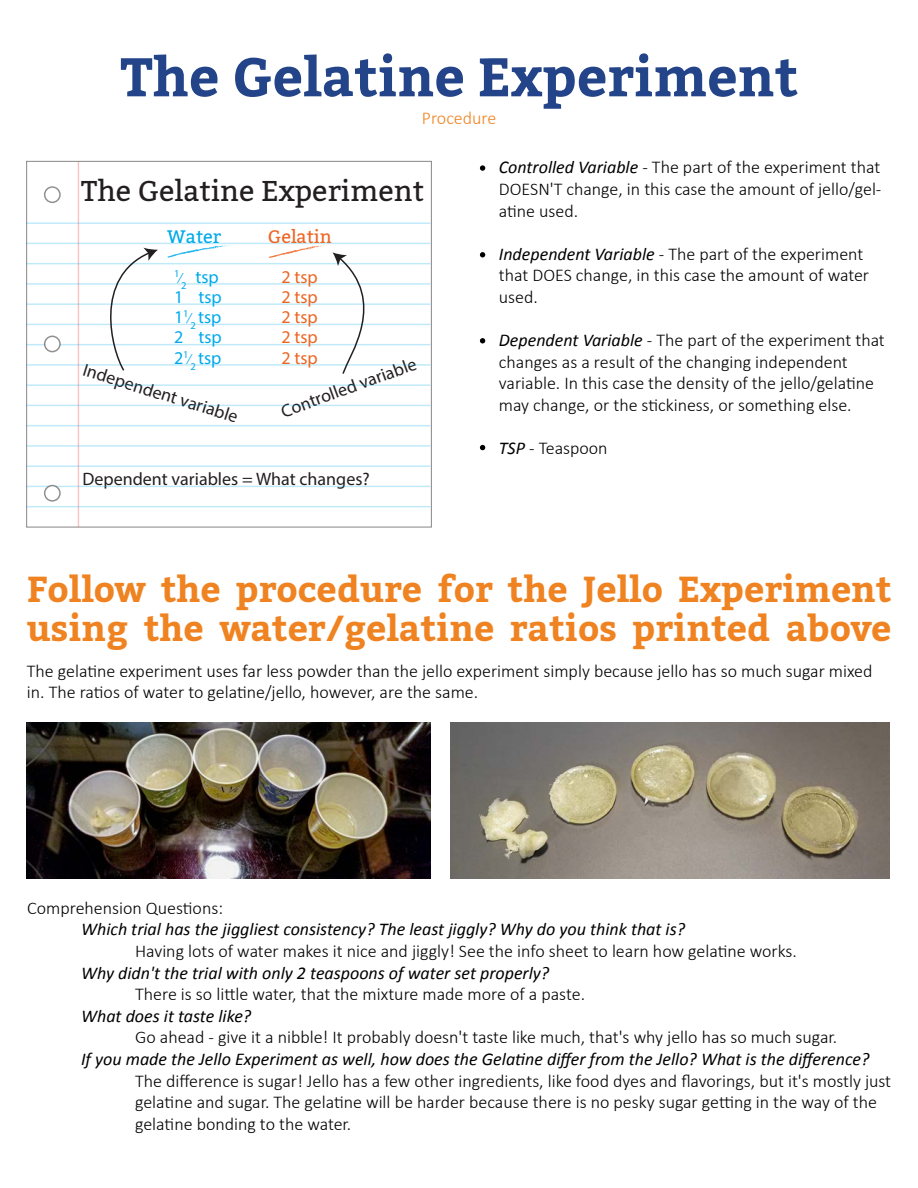
<style>
.page{position:relative;width:918px;height:1188px;background:#fff}
.page>*{position:absolute;margin:0;border:0;box-sizing:border-box;transform-origin:0 0}
.t1{font:700 54px "Kadwa";color:#234488}
.t2{font:700 36px/39px "Kadwa";color:#f08321}
.t3{font:28.5px "Kadwa";color:#231f20}
.t4{font:300 18px/21.6px "Calibri";color:#000}
.t5{font:italic 18px "Calibri";color:#000}
.t6{font:18px "Myriad Pro";color:#231f20}
.t7{font:18px/20.2px "Myriad Pro";color:#00aaeb}
.t8{font:18px/20.2px "Myriad Pro";color:#ee6522;text-align:justify}
.t9{font:300 18px "Calibri";color:#f08321}
.t10{font:18px "Kadwa";color:#ee6522}
.t11{font:18px "Kadwa";color:#00aaeb}
.s1{font-size:15px}
.s2{font-weight:400;font-style:italic}
</style>
<div class="page">
<img style="left:450px;top:723px;width:440px;height:155px">
<img style="left:26px;top:723px;width:404px;height:156px">
<hr style="left:78px;top:162px;width:1px;height:365px;background:#e91c24">
<hr style="left:26px;top:222px;width:404px;height:2px;background:#00aaeb">
<hr style="left:26px;top:243px;width:404px;height:1px;background:#00aaeb">
<hr style="left:26px;top:263px;width:404px;height:1px;background:#00aaeb">
<hr style="left:26px;top:283px;width:404px;height:2px;background:#00aaeb">
<hr style="left:26px;top:303px;width:404px;height:2px;background:#00aaeb">
<hr style="left:26px;top:324px;width:404px;height:1px;background:#00aaeb">
<hr style="left:26px;top:344px;width:404px;height:1px;background:#00aaeb">
<hr style="left:26px;top:364px;width:404px;height:2px;background:#00aaeb">
<hr style="left:26px;top:384px;width:404px;height:2px;background:#00aaeb">
<hr style="left:26px;top:405px;width:404px;height:1px;background:#00aaeb">
<hr style="left:26px;top:425px;width:404px;height:1px;background:#00aaeb">
<hr style="left:26px;top:445px;width:404px;height:2px;background:#00aaeb">
<hr style="left:26px;top:465px;width:404px;height:2px;background:#00aaeb">
<hr style="left:26px;top:486px;width:404px;height:1px;background:#00aaeb">
<hr style="left:26px;top:506px;width:404px;height:1px;background:#00aaeb">
<div style="left:45px;top:336px;width:15px;height:16px;background:#fff;border-radius:50%"></div>
<div style="left:44px;top:186px;width:17px;height:17px;border:2px solid #231f20;border-radius:50%"></div>
<div style="left:44px;top:336px;width:17px;height:16px;border:2px solid #231f20;border-radius:50%"></div>
<div style="left:44px;top:485px;width:17px;height:17px;border:2px solid #231f20;border-radius:50%"></div>
<svg style="left:93px;top:248px;width:65px;height:123px"></svg>
<svg style="left:480px;top:165px;width:5px;height:6px"></svg>
<svg style="left:480px;top:252px;width:5px;height:5px"></svg>
<svg style="left:480px;top:338px;width:5px;height:5px"></svg>
<svg style="left:480px;top:445px;width:5px;height:5px"></svg>
<svg style="left:167px;top:245px;width:64px;height:13px"></svg>
<svg style="left:268px;top:245px;width:120px;height:129px"></svg>
<h1 class="t1" style="left:120px;top:46px;width:679px">The Gelatine Experiment</h1>
<p class="t9" style="left:422px;top:107px;width:76px">Procedure</p>
<h3 class="t3" style="left:81px;top:175px;width:344px">The Gelatine Experiment</h3>
<p class="t11" style="left:167px;top:226px;width:55px">Water</p>
<p class="t10" style="left:268px;top:226px;width:66px">Gelatin</p>
<p class="t7" style="left:174px;top:266px;width:49px"><sup>1</sup><span class="s1">⁄</span><sub>2</sub> tsp<br>1 tsp<br>1<sup>1</sup><span class="s1">⁄</span><sub>2</sub> tsp<br>2 tsp<br>2<sup>1</sup><span class="s1">⁄</span><sub>2</sub> tsp</p>
<p class="t8" style="left:281px;top:266px;width:38px">2 tsp 2 tsp 2 tsp 2 tsp 2 tsp</p>
<p class="t6" style="left:87px;top:359px;width:163px;rotate:17deg">Independent variable</p>
<p class="t6" style="left:278px;top:401px;width:144px;rotate:-20deg">Controlled variable</p>
<p class="t6" style="left:82px;top:468px;width:289px">Dependent variables = What changes?</p>
<p class="t4" style="left:499px;top:156px;width:384px;text-align:justify"><span class="s2">Controlled Variable</span> - The part of the experiment that DOESN'T change, in this case the amount of jello/gel&shy;atine used.</p>
<p class="t4" style="left:499px;top:242px;width:372px"><span class="s2">Independent Variable</span> - The part of the experiment that DOES change, in this case the amount of water used.</p>
<p class="t4" style="left:499px;top:329px;width:388px"><span class="s2">Dependent Variable</span> - The part of the experiment that changes as a result of the changing independent variable. In this case the density of the jello/gelatine may change, or the stickiness, or something else.</p>
<p class="t4" style="left:499px;top:437px;width:110px"><span class="s2">TSP</span> - Teaspoon</p>
<h2 class="t2" style="left:27px;top:570px;width:866px">Follow the procedure for the Jello Experiment using the water/gelatine ratios printed above</h2>
<p class="t4" style="left:27px;top:659px;width:847px">The gelatine experiment uses far less powder than the jello experiment simply because jello has so much sugar mixed in. The ratios of water to gelatine/jello, however, are the same.</p>
<p class="t4" style="left:27px;top:896px;width:197px">Comprehension Questions:</p>
<p class="t5" style="left:81px;top:917px;width:605px">Which trial has the jiggliest consistency? The least jiggly? Why do you think that is?</p>
<p class="t4" style="left:135px;top:939px;width:663px">Having lots of water makes it nice and jiggly! See the info sheet to learn how gelatine works.</p>
<p class="t5" style="left:81px;top:960px;width:470px">Why didn't the trial with only 2 teaspoons of water set properly?</p>
<p class="t4" style="left:135px;top:983px;width:451px">There is so little water, that the mixture made more of a paste.</p>
<p class="t5" style="left:81px;top:1004px;width:172px">What does it taste like?</p>
<p class="t4" style="left:135px;top:1026px;width:704px">Go ahead - give it a nibble! It probably doesn't taste like much, that's why jello has so much sugar.</p>
<p class="t5" style="left:81px;top:1047px;width:790px">If you made the Jello Experiment as well, how does the Gelatine differ from the Jello? What is the difference?</p>
<p class="t4" style="left:135px;top:1069px;width:758px">The difference is sugar! Jello has a few other ingredients, like food dyes and flavorings, but it's mostly just gelatine and sugar. The gelatine will be harder because there is no pesky sugar getting in the way of the gelatine bonding to the water.</p>
</div>
